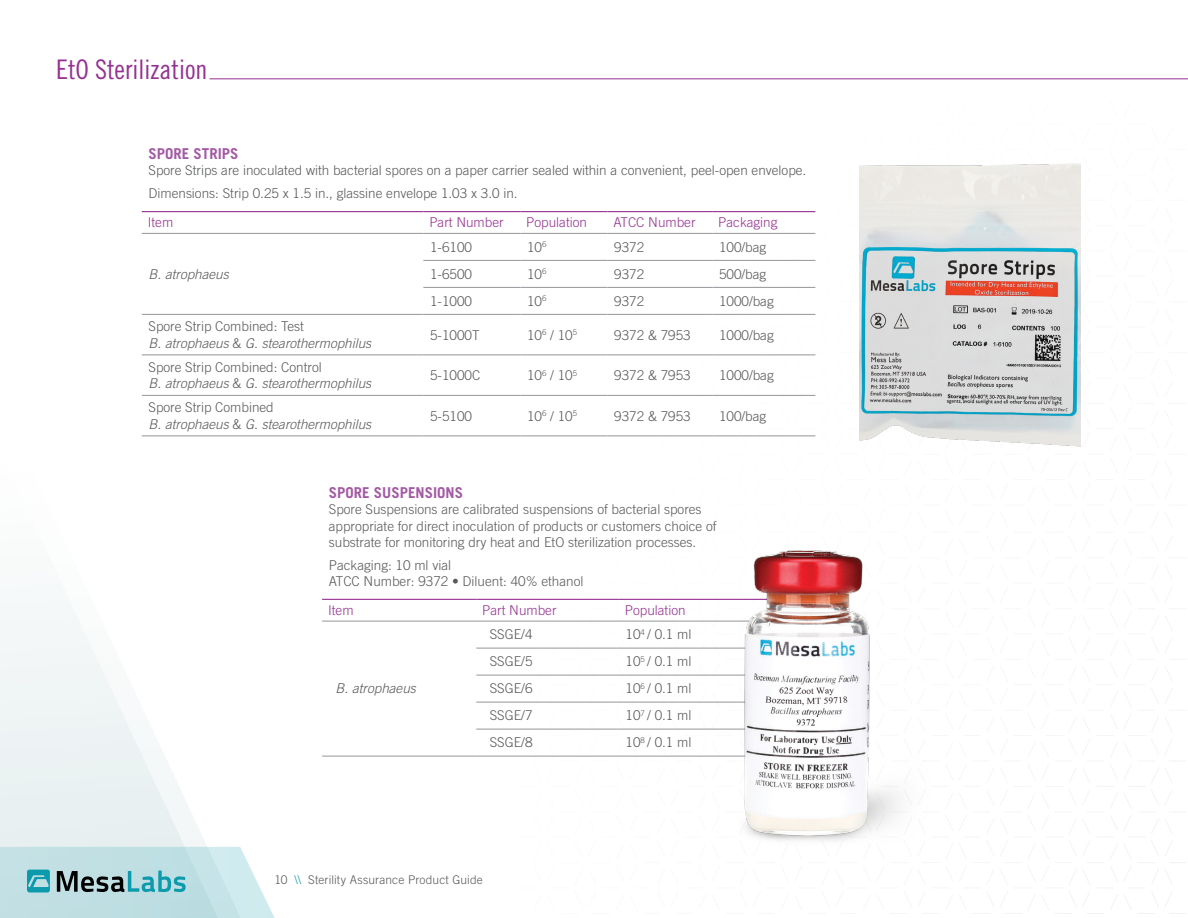
<style>
.page{position:relative;width:1188px;height:918px;background:#fff}
.page>*{position:absolute;margin:0;border:0;box-sizing:border-box;transform-origin:0 0}
.t1{font:27px "Trade Gothic LT Pro Cn 18";color:#953192}
.t2{font:700 15px "Trade Gothic LT Std";color:#a35aa4}
.t3{font:300 13.5px/16.2px "Trade Gothic LT Std";color:#58595b}
.t4{font:italic 300 13.5px/16.2px "Trade Gothic LT Std";color:#58595b}
.t5{font:300 13.5px "Trade Gothic LT Std";color:#953192}
.t6{font:300 12px "Trade Gothic LT Std";letter-spacing:.01em;color:#58595b}
.s1{font-style:normal}
.s2{color:#0c9aac}
</style>
<div class="page">
<svg style="left:519px;top:211px;width:247px;height:77px"></svg>
<svg style="left:519px;top:304px;width:562px;height:143px"></svg>
<svg style="left:519px;top:598px;width:150px;height:158px"></svg>
<svg style="left:987px;top:726px;width:199px;height:188px"></svg>
<svg style="left:0;top:211px;width:342px;height:636px"></svg>
<svg style="left:0;top:847px;width:275px;height:71px;background:#b7d8dc"></svg>
<img style="left:860px;top:163px;width:220px;height:284px">
<hr style="left:322px;top:599px;width:154px;height:1px;background:#953192">
<hr style="left:476px;top:599px;width:143px;height:1px;background:#953192">
<hr style="left:619px;top:599px;width:164px;height:1px;background:#953192">
<hr style="left:322px;top:621px;width:154px;height:1px;background:#939598">
<hr style="left:476px;top:621px;width:143px;height:1px;background:#939598">
<hr style="left:619px;top:621px;width:164px;height:1px;background:#939598">
<hr style="left:476px;top:648px;width:143px;height:1px;background:#939598">
<hr style="left:619px;top:648px;width:164px;height:1px;background:#939598">
<hr style="left:476px;top:675px;width:143px;height:1px;background:#939598">
<hr style="left:619px;top:675px;width:164px;height:1px;background:#939598">
<hr style="left:476px;top:702px;width:143px;height:1px;background:#939598">
<hr style="left:619px;top:702px;width:164px;height:1px;background:#939598">
<hr style="left:476px;top:729px;width:143px;height:1px;background:#939598">
<hr style="left:619px;top:729px;width:164px;height:1px;background:#939598">
<hr style="left:322px;top:756px;width:154px;height:1px;background:#939598">
<hr style="left:476px;top:756px;width:143px;height:1px;background:#939598">
<hr style="left:619px;top:756px;width:164px;height:1px;background:#939598">
<hr style="left:142px;top:211px;width:281px;height:1px;background:#953192">
<hr style="left:423px;top:211px;width:97px;height:1px;background:#953192">
<hr style="left:520px;top:211px;width:87px;height:1px;background:#953192">
<hr style="left:608px;top:211px;width:104px;height:1px;background:#953192">
<hr style="left:712px;top:211px;width:103px;height:1px;background:#953192">
<hr style="left:142px;top:233px;width:281px;height:1px;background:#939598">
<hr style="left:423px;top:233px;width:97px;height:1px;background:#939598">
<hr style="left:520px;top:233px;width:87px;height:1px;background:#939598">
<hr style="left:608px;top:233px;width:104px;height:1px;background:#939598">
<hr style="left:712px;top:233px;width:103px;height:1px;background:#939598">
<hr style="left:423px;top:260px;width:97px;height:1px;background:#939598">
<hr style="left:520px;top:260px;width:87px;height:1px;background:#939598">
<hr style="left:608px;top:260px;width:104px;height:1px;background:#939598">
<hr style="left:712px;top:260px;width:103px;height:1px;background:#939598">
<hr style="left:423px;top:287px;width:97px;height:1px;background:#939598">
<hr style="left:520px;top:287px;width:87px;height:1px;background:#939598">
<hr style="left:608px;top:287px;width:104px;height:1px;background:#939598">
<hr style="left:712px;top:287px;width:103px;height:1px;background:#939598">
<hr style="left:142px;top:314px;width:281px;height:1px;background:#939598">
<hr style="left:423px;top:314px;width:97px;height:1px;background:#939598">
<hr style="left:520px;top:314px;width:87px;height:1px;background:#939598">
<hr style="left:608px;top:314px;width:104px;height:1px;background:#939598">
<hr style="left:712px;top:314px;width:103px;height:1px;background:#939598">
<hr style="left:142px;top:355px;width:281px;height:1px;background:#939598">
<hr style="left:423px;top:355px;width:97px;height:1px;background:#939598">
<hr style="left:520px;top:355px;width:87px;height:1px;background:#939598">
<hr style="left:608px;top:355px;width:104px;height:1px;background:#939598">
<hr style="left:712px;top:355px;width:103px;height:1px;background:#939598">
<hr style="left:142px;top:395px;width:281px;height:1px;background:#939598">
<hr style="left:423px;top:395px;width:97px;height:1px;background:#939598">
<hr style="left:520px;top:395px;width:87px;height:1px;background:#939598">
<hr style="left:608px;top:395px;width:104px;height:1px;background:#939598">
<hr style="left:712px;top:395px;width:103px;height:1px;background:#939598">
<hr style="left:142px;top:436px;width:281px;height:1px;background:#939598">
<hr style="left:423px;top:436px;width:97px;height:1px;background:#939598">
<hr style="left:520px;top:436px;width:87px;height:1px;background:#939598">
<hr style="left:608px;top:436px;width:104px;height:1px;background:#939598">
<hr style="left:712px;top:436px;width:103px;height:1px;background:#939598">
<hr style="left:210px;top:78px;width:978px;height:1px;background:#953192">
<img style="left:669px;top:550px;width:243px;height:292px">
<h1 class="t1" style="left:56px;top:53px;width:153px">EtO Sterilization</h1>
<p class="t2" style="left:148px;top:145px;width:92px">SPORE STRIPS</p>
<p class="t3" style="left:148px;top:159px;width:659px;line-height:23px">Spore Strips are inoculated with bacterial spores on a paper carrier sealed within a convenient, peel-open envelope.<br>Dimensions: Strip 0.25 x 1.5 in., glassine envelope 1.03 x 3.0 in.</p>
<p class="t5" style="left:148px;top:215px;width:27px">Item</p>
<p class="t5" style="left:429px;top:215px;width:76px">Part Number</p>
<p class="t5" style="left:526px;top:215px;width:62px">Population</p>
<p class="t5" style="left:614px;top:215px;width:84px">ATCC Number</p>
<p class="t5" style="left:718px;top:215px;width:61px">Packaging</p>
<p class="t4" style="left:149px;top:266px;width:82px">B. atrophaeus</p>
<p class="t3" style="left:430px;top:239px;width:44px">1-6100</p>
<p class="t3" style="left:527px;top:239px;width:21px">10<sup>6</sup></p>
<p class="t3" style="left:614px;top:239px;width:32px">9372</p>
<p class="t3" style="left:719px;top:239px;width:49px">100/bag</p>
<p class="t3" style="left:430px;top:266px;width:44px">1-6500</p>
<p class="t3" style="left:527px;top:266px;width:21px">10<sup>6</sup></p>
<p class="t3" style="left:614px;top:266px;width:32px">9372</p>
<p class="t3" style="left:719px;top:266px;width:49px">500/bag</p>
<p class="t3" style="left:430px;top:293px;width:44px">1-1000</p>
<p class="t3" style="left:527px;top:293px;width:21px">10<sup>6</sup></p>
<p class="t3" style="left:614px;top:293px;width:32px">9372</p>
<p class="t3" style="left:719px;top:293px;width:56px">1000/bag</p>
<p class="t4" style="left:148px;top:319px;width:224px"><span class="s1">Spore Strip Combined: Test<br></span>B. atrophaeus <span class="s1">&amp;</span> G. stearothermophilus</p>
<p class="t3" style="left:430px;top:326px;width:51px">5-1000T</p>
<p class="t3" style="left:527px;top:326px;width:52px">10<sup>6</sup> / 10<sup>5</sup></p>
<p class="t3" style="left:614px;top:326px;width:78px">9372 &amp; 7953</p>
<p class="t3" style="left:719px;top:326px;width:56px">1000/bag</p>
<p class="t4" style="left:148px;top:359px;width:224px"><span class="s1">Spore Strip Combined: Control<br></span>B. atrophaeus <span class="s1">&amp;</span> G. stearothermophilus</p>
<p class="t3" style="left:430px;top:367px;width:52px">5-1000C</p>
<p class="t3" style="left:527px;top:367px;width:52px">10<sup>6</sup> / 10<sup>5</sup></p>
<p class="t3" style="left:614px;top:367px;width:78px">9372 &amp; 7953</p>
<p class="t3" style="left:719px;top:367px;width:56px">1000/bag</p>
<p class="t4" style="left:148px;top:400px;width:224px"><span class="s1">Spore Strip Combined<br></span>B. atrophaeus <span class="s1">&amp;</span> G. stearothermophilus</p>
<p class="t3" style="left:430px;top:407px;width:44px">5-5100</p>
<p class="t3" style="left:527px;top:407px;width:52px">10<sup>6</sup> / 10<sup>5</sup></p>
<p class="t3" style="left:614px;top:407px;width:78px">9372 &amp; 7953</p>
<p class="t3" style="left:719px;top:407px;width:49px">100/bag</p>
<p class="t2" style="left:329px;top:484px;width:136px">SPORE SUSPENSIONS</p>
<p class="t3" style="left:329px;top:501px;width:389px">Spore Suspensions are calibrated suspensions of bacterial spores appropriate for direct inoculation of products or customers choice of substrate for monitoring dry heat and EtO sterilization processes.</p>
<p class="t3" style="left:329px;top:557px;width:256px">Packaging: 10 ml vial<br>ATCC Number: 9372 • Diluent: 40% ethanol</p>
<p class="t5" style="left:328px;top:602px;width:27px">Item</p>
<p class="t5" style="left:482px;top:602px;width:76px">Part Number</p>
<p class="t5" style="left:625px;top:602px;width:62px">Population</p>
<p class="t4" style="left:336px;top:681px;width:82px">B. atrophaeus</p>
<p class="t3" style="left:490px;top:626px;width:44px">SSGE/4</p>
<p class="t3" style="left:626px;top:626px;width:67px">10<sup>4</sup> / 0.1 ml</p>
<p class="t3" style="left:490px;top:653px;width:44px">SSGE/5</p>
<p class="t3" style="left:626px;top:653px;width:67px">10<sup>5</sup> / 0.1 ml</p>
<p class="t3" style="left:490px;top:680px;width:44px">SSGE/6</p>
<p class="t3" style="left:626px;top:680px;width:67px">10<sup>6</sup> / 0.1 ml</p>
<p class="t3" style="left:490px;top:707px;width:44px">SSGE/7</p>
<p class="t3" style="left:626px;top:707px;width:67px">10<sup>7</sup> / 0.1 ml</p>
<p class="t3" style="left:490px;top:734px;width:44px">SSGE/8</p>
<p class="t3" style="left:626px;top:734px;width:67px">10<sup>8</sup> / 0.1 ml</p>
<p class="t6" style="left:274px;top:873px;width:210px">10 <span class="s2">\\</span> Sterility Assurance Product Guide</p>
</div>
